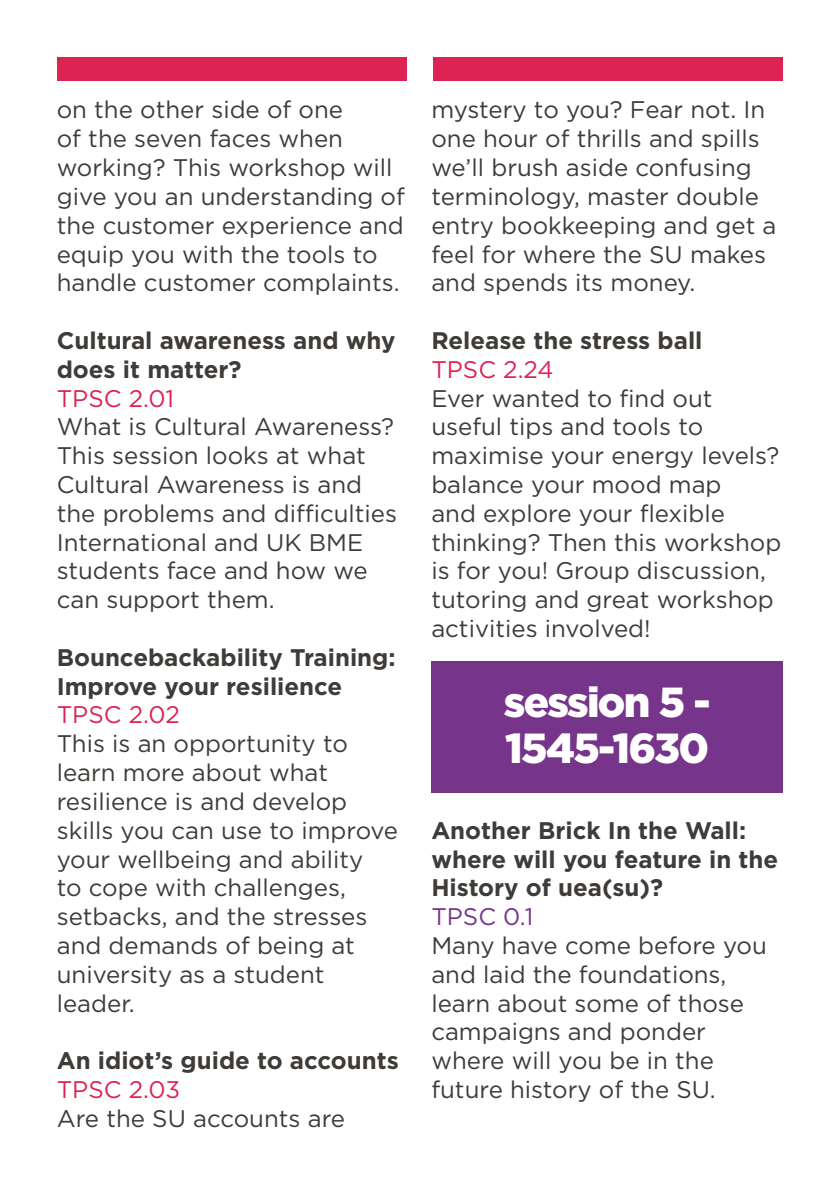
<style>
.page{position:relative;width:840px;height:1191px;background:#fff}
.page>*{position:absolute;margin:0;border:0;box-sizing:border-box;transform-origin:0 0}
.t1{font:900 42px "Gotham";letter-spacing:-.04em;color:#fff}
.t2{font:24px/28.8px "Gotham";color:#3e3b38}
.t3{font:700 24px/28.8px "Gotham";color:#3e3b38}
.t4{font:24px "Gotham";color:#dc2354}
.t5{font:24px "Gotham";color:#76348b}
.s1{font-weight:400;color:#dc2354}
</style>
<div class="page">
<div style="left:57px;top:58px;width:349px;height:23px;background:#dc2354"></div>
<div style="left:433px;top:58px;width:349px;height:23px;background:#dc2354"></div>
<div style="left:431px;top:661px;width:351px;height:131px;background:#76348b"></div>
<p class="t2" style="left:57px;top:95px;width:349px">on the other side of one<br>of the seven faces when working? This workshop will give you an understanding of the customer experience and equip you with the tools to handle customer complaints.</p>
<p class="t3" style="left:57px;top:326px;width:340px">Cultural awareness and why does it matter?</p>
<p class="t4" style="left:57px;top:383px;width:119px">TPSC 2.01</p>
<p class="t2" style="left:57px;top:412px;width:341px">What is Cultural Awareness?<br>This session looks at what<br>Cultural Awareness is and the problems and difficulties<br>International and UK BME students face and how we can support them.</p>
<p class="t3" style="left:57px;top:643px;width:340px">Bouncebackability Training:<br>Improve your resilience<br><span class="s1">TPSC 2.02</span></p>
<p class="t2" style="left:57px;top:729px;width:343px">This is an opportunity to learn more about what resilience is and develop skills you can use to improve your wellbeing and ability<br>to cope with challenges, setbacks, and the stresses and demands of being at university as a student leader.</p>
<p class="t3" style="left:57px;top:1046px;width:343px">An idiot’s guide to accounts</p>
<p class="t4" style="left:57px;top:1074px;width:125px">TPSC 2.03</p>
<p class="t2" style="left:57px;top:1103px;width:290px">Are the SU accounts are</p>
<p class="t2" style="left:431px;top:95px;width:346px">mystery to you? Fear not. In one hour of thrills and spills we’ll brush aside confusing terminology, master double entry bookkeeping and get a feel for where the SU makes and spends its money.</p>
<p class="t3" style="left:431px;top:326px;width:272px">Release the stress ball</p>
<p class="t4" style="left:431px;top:354px;width:123px">TPSC 2.24</p>
<p class="t2" style="left:431px;top:383px;width:351px">Ever wanted to find out useful tips and tools to maximise your energy levels? balance your mood map<br>and explore your flexible thinking? Then this workshop is for you! Group discussion, tutoring and great workshop activities involved!</p>
<p class="t1" style="left:503px;top:673px;width:208px">session 5 -</p>
<p class="t1" style="left:505px;top:719px;width:205px">1545-1630</p>
<p class="t3" style="left:431px;top:815px;width:348px">Another Brick In the Wall: where will you feature in the<br>History of uea(su)?</p>
<p class="t5" style="left:431px;top:901px;width:103px">TPSC 0.1</p>
<p class="t2" style="left:431px;top:930px;width:337px">Many have come before you and laid the foundations, learn about some of those campaigns and ponder where will you be in the future history of the SU.</p>
</div>
